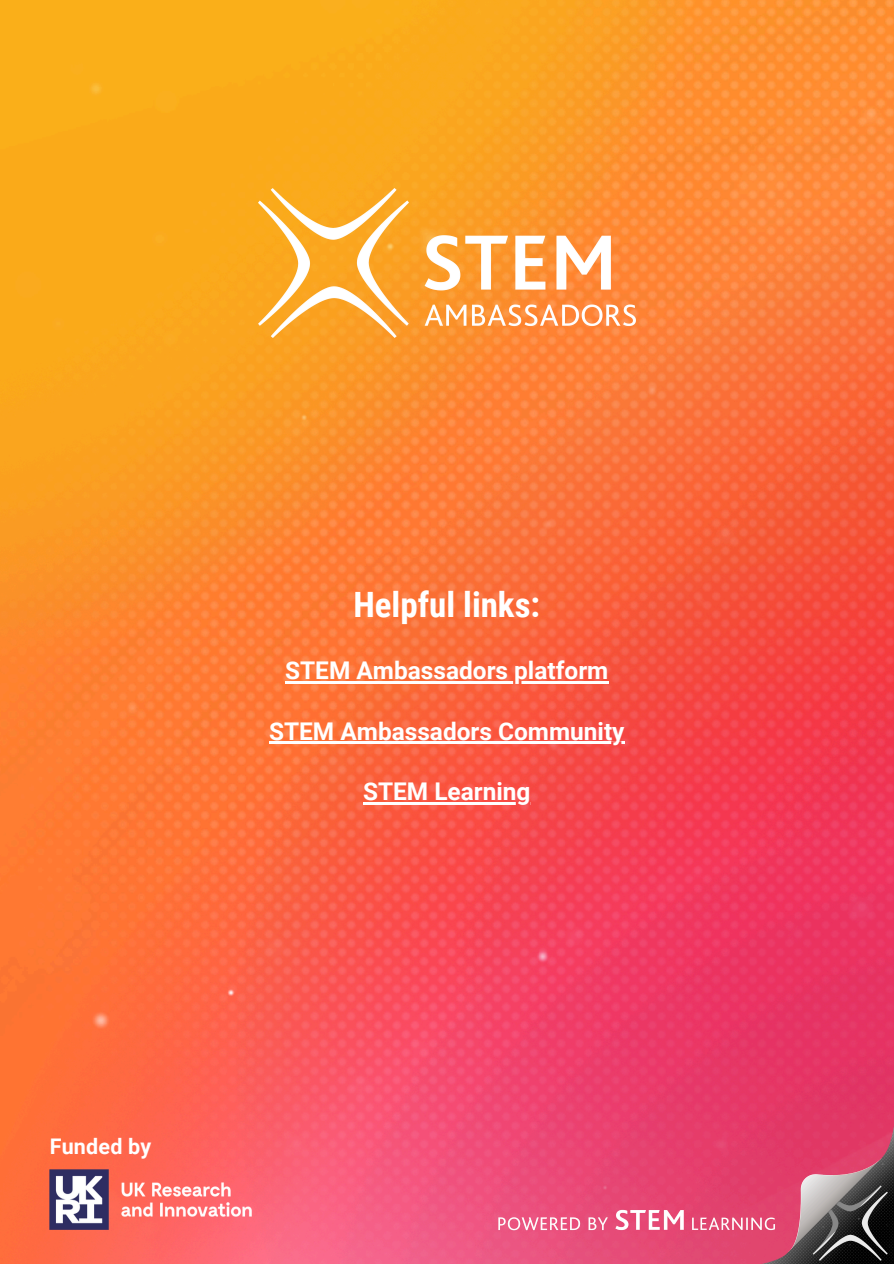
<style>
.page{position:relative;width:894px;height:1264px;background:#fff}
.page>*{position:absolute;margin:0;border:0;box-sizing:border-box;transform-origin:0 0}
.t1{font:700 34.95px "Roboto Condensed";color:#fff}
.t2{font:700 24.45px "Roboto";color:#fff}
.t3{font:700 21.45px "Roboto";letter-spacing:.01em;color:#fff}
</style>
<div class="page">
<img style="left:0;top:0;width:893px;height:1263px">
<img style="left:258px;top:188px;width:377px;height:150px">
<hr style="left:285px;top:681px;width:323px;height:2px;background:#fff">
<hr style="left:269px;top:741px;width:355px;height:3px;background:#fff">
<hr style="left:363px;top:802px;width:167px;height:2px;background:#fff">
<img style="left:50px;top:1169px;width:201px;height:60px">
<img style="left:480px;top:1063px;width:413px;height:200px">
<h2 class="t1" style="left:353px;top:585px;width:188px">Helpful links:</h2>
<h1 class="t2" style="left:285px;top:656px;width:324px">STEM Ambassadors platform</h1>
<h2 class="t2" style="left:269px;top:717px;width:357px">STEM Ambassadors Community</h2>
<h2 class="t2" style="left:363px;top:777px;width:169px">STEM Learning</h2>
<p class="t3" style="left:50px;top:1134px;width:103px">Funded by</p>
</div>
